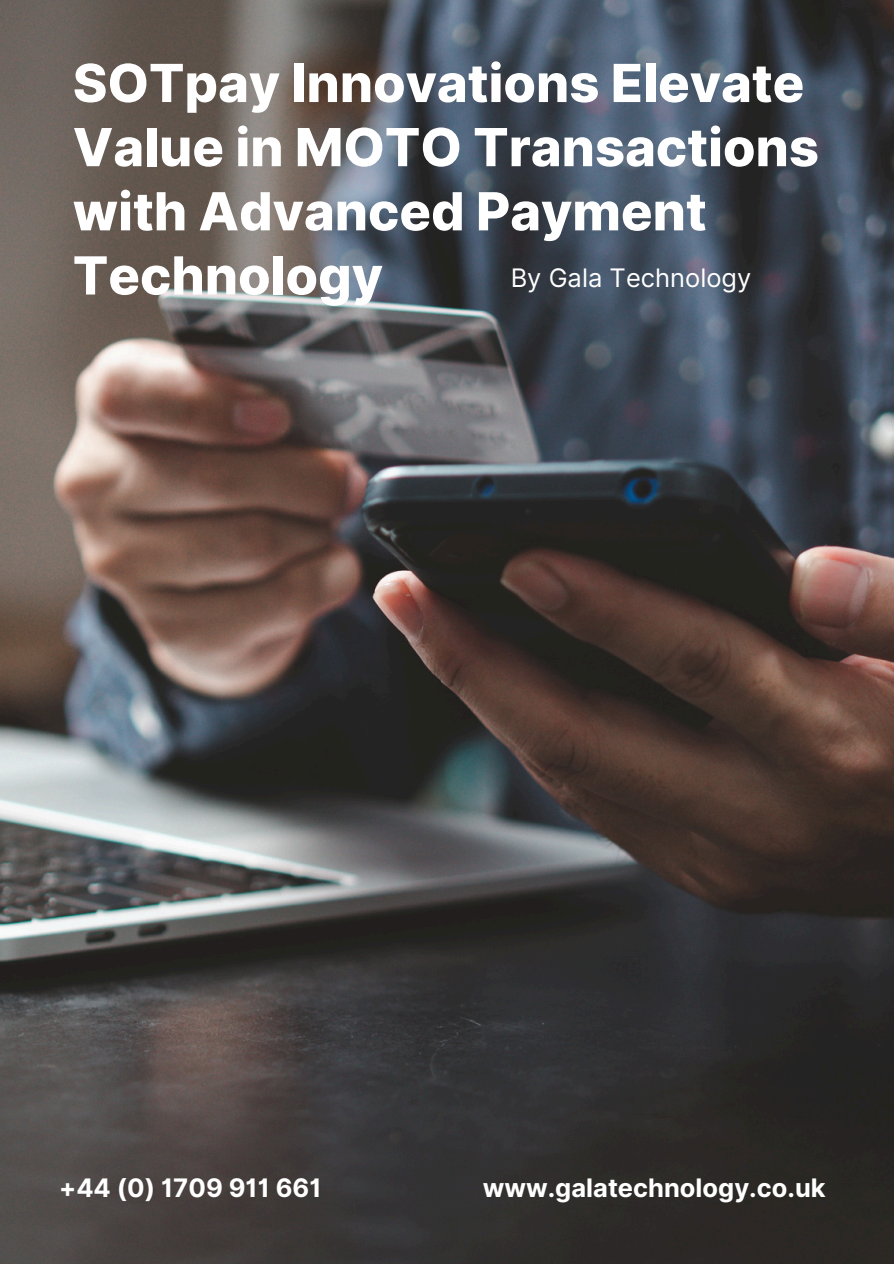
<style>
.page{position:relative;width:894px;height:1264px;background:#fff}
.page>*{position:absolute;margin:0;border:0;box-sizing:border-box;transform-origin:0 0}
.t1{font:800 52.5px/64.2px "Inter";color:#fff}
.t2{font:700 25.5px "Inter";color:#fff}
.t3{font:25.5px "Inter";color:#fff}
</style>
<div class="page">
<img style="left:0;top:0;width:893px;height:1263px">
<p class="t1" style="left:73px;top:51px;width:747px">SOTpay Innovations Elevate<br>Value in MOTO Transactions with Advanced Payment<br>Technology</p>
<p class="t3" style="left:510px;top:263px;width:242px">By Gala Technology</p>
<p class="t2" style="left:59px;top:1172px;width:264px">+44 (0) 1709 911 661</p>
<h2 class="t2" style="left:482px;top:1172px;width:344px">www.galatechnology.co.uk</h2>
</div>
